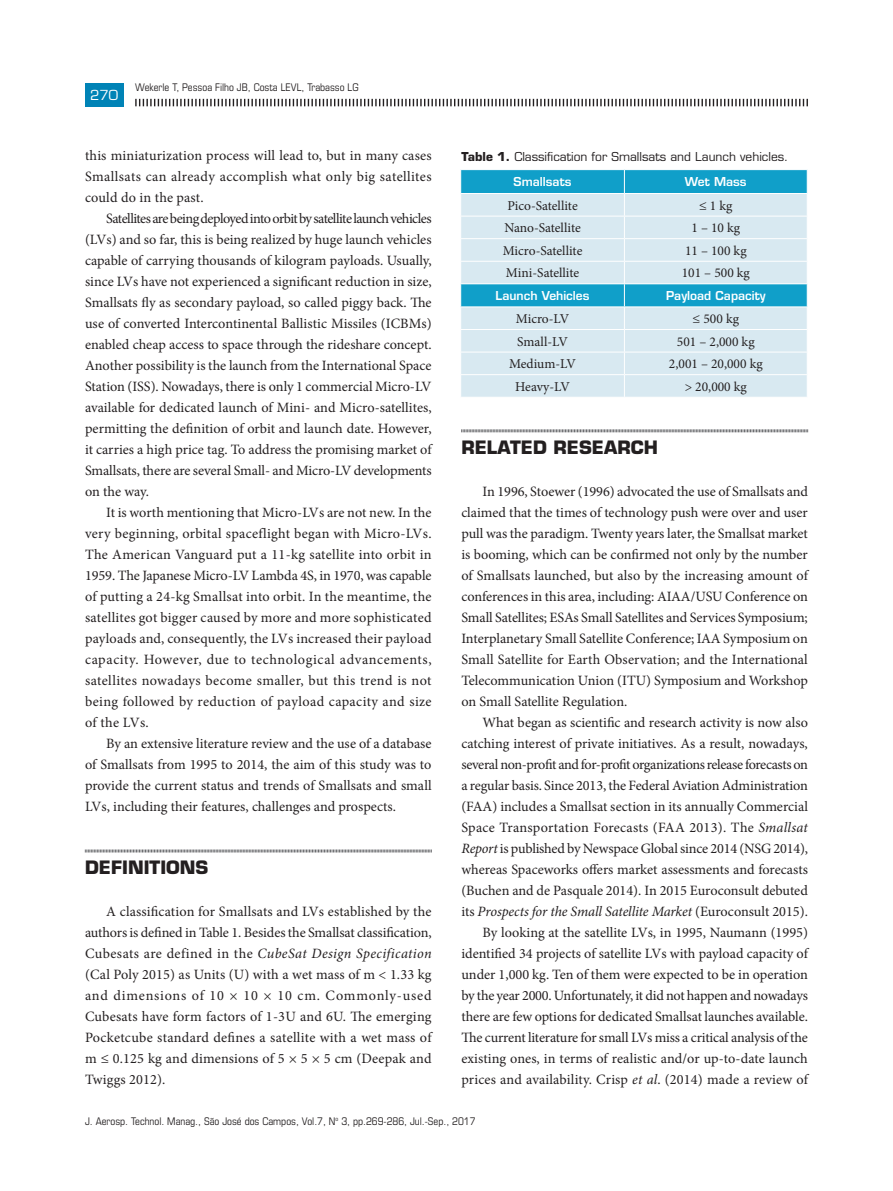
<style>
.page{position:relative;width:893px;height:1191px;background:#fff}
.page>*{position:absolute;margin:0;border:0;box-sizing:border-box;transform-origin:0 0}
.t1{font:700 18px "Eurostile LT Std";color:#231f20}
.t2{font:14.25px/21px "Minion Pro";letter-spacing:-.005em;color:#231f20;text-align:justify}
.t3{font:13.5px "Minion Pro";color:#231f20}
.t4{font:13.5px "Eurostile LT Std";color:#fff}
.t5{font:12px "Eurostile LT Std";color:#231f20}
.t6{font:600 12px "Eurostile LT Std";color:#fff}
.t7{font:condensed 10.5px "Eurostile LT Std";color:#231f20}
.s1{font-style:italic}
.s2{font-weight:700}
</style>
<div class="page">
<svg style="left:135px;top:99px;width:673px;height:7px"></svg>
<div style="left:85px;top:83px;width:38px;height:23px;background:#0083b6"></div>
<svg style="left:85px;top:849px;width:347px;height:4px"></svg>
<svg style="left:461px;top:429px;width:347px;height:4px"></svg>
<div style="left:461px;top:170px;width:346px;height:23px;background:#109fc9"></div>
<svg style="left:461px;top:194px;width:346px;height:203px;background:#c2e1ec"></svg>
<hr style="left:460px;top:216px;width:164px;height:1px;background:#fff">
<hr style="left:624px;top:216px;width:184px;height:1px;background:#fff">
<hr style="left:460px;top:238px;width:164px;height:1px;background:#fff">
<hr style="left:624px;top:238px;width:184px;height:1px;background:#fff">
<hr style="left:460px;top:261px;width:164px;height:1px;background:#fff">
<hr style="left:624px;top:261px;width:184px;height:1px;background:#fff">
<hr style="left:460px;top:283px;width:164px;height:1px;background:#fff">
<hr style="left:624px;top:283px;width:184px;height:1px;background:#fff">
<hr style="left:460px;top:306px;width:164px;height:1px;background:#fff">
<hr style="left:624px;top:306px;width:184px;height:1px;background:#fff">
<hr style="left:460px;top:329px;width:164px;height:1px;background:#fff">
<hr style="left:624px;top:329px;width:184px;height:1px;background:#fff">
<hr style="left:460px;top:352px;width:164px;height:1px;background:#fff">
<hr style="left:624px;top:352px;width:184px;height:1px;background:#fff">
<hr style="left:460px;top:374px;width:164px;height:1px;background:#fff">
<svg style="left:460px;top:170px;width:1px;height:137px"></svg>
<hr style="left:624px;top:374px;width:184px;height:1px;background:#fff">
<svg style="left:624px;top:170px;width:1px;height:227px"></svg>
<svg style="left:807px;top:170px;width:1px;height:137px"></svg>
<p class="t4" style="left:90px;top:86px;width:29px">270</p>
<p class="t7" style="left:135px;top:81px;width:225px">Wekerle T, Pessoa Filho JB, Costa LEVL, Trabasso LG</p>
<p class="t2" style="left:85px;top:144px;width:348px">this miniaturization process will lead to, but in many cases Smallsats can already accomplish what only big satellites could do in the past.</p>
<p class="t2" style="left:85px;top:207px;width:348px;text-indent:21px">Satellites are being deployed into orbit by satellite launch vehicles (LVs) and so far, this is being realized by huge launch vehicles capable of carrying thousands of kilogram payloads. Usually, since LVs have not experienced a significant reduction in size, Smallsats fly as secondary payload, so called piggy back. The use of converted Intercontinental Ballistic Missiles (ICBMs) enabled cheap access to space through the rideshare concept.<br>Another possibility is the launch from the International Space Station (ISS). Nowadays, there is only 1 commercial Micro-LV available for dedicated launch of Mini- and Micro-satellites, permitting the definition of orbit and launch date. However, it carries a high price tag. To address the promising market of Smallsats, there are several Small- and Micro-LV developments on the way.</p>
<p class="t2" style="left:85px;top:502px;width:348px;text-indent:21px">It is worth mentioning that Micro-LVs are not new. In the very beginning, orbital spaceflight began with Micro-LVs.<br>The American Vanguard put a 11-kg satellite into orbit in 1959. The Japanese Micro-LV Lambda 4S, in 1970, was capable of putting a 24-kg Smallsat into orbit. In the meantime, the satellites got bigger caused by more and more sophisticated payloads and, consequently, the LVs increased their payload capacity. However, due to technological advancements, satellites nowadays become smaller, but this trend is not being followed by reduction of payload capacity and size of the LVs.</p>
<p class="t2" style="left:85px;top:733px;width:348px;text-indent:21px">By an extensive literature review and the use of a database of Smallsats from 1995 to 2014, the aim of this study was to provide the current status and trends of Smallsats and small LVs, including their features, challenges and prospects.</p>
<p class="t1" style="left:85px;top:856px;width:125px">DEFINITIONS</p>
<p class="t2" style="left:85px;top:900px;width:348px;text-indent:21px">A classification for Smallsats and LVs established by the authors is defined in Table 1. Besides the Smallsat classification, Cubesats are defined in the <span class="s1">CubeSat Design Specification </span>(Cal Poly 2015) as Units (U) with a wet mass of m &lt; 1.33 kg and dimensions of 10 × 10 × 10 cm. Commonly-used Cubesats have form factors of 1-3U and 6U. The emerging Pocketcube standard defines a satellite with a wet mass of m ≤ 0.125 kg and dimensions of 5 × 5 × 5 cm (Deepak and Twiggs 2012).</p>
<p class="t5" style="left:461px;top:149px;width:329px"><span class="s2">TABLE 1.</span> Classification for Smallsats and Launch vehicles.</p>
<p class="t6" style="left:514px;top:174px;width:59px">Smallsats</p>
<p class="t6" style="left:685px;top:174px;width:63px">Wet Mass</p>
<p class="t3" style="left:507px;top:196px;width:72px">Pico-Satellite</p>
<p class="t3" style="left:699px;top:196px;width:35px">≤ 1 kg</p>
<p class="t3" style="left:504px;top:219px;width:78px">Nano-Satellite</p>
<p class="t3" style="left:691px;top:219px;width:50px">1 – 10 kg</p>
<p class="t3" style="left:503px;top:241px;width:81px">Micro-Satellite</p>
<p class="t3" style="left:685px;top:241px;width:63px">11 – 100 kg</p>
<p class="t3" style="left:506px;top:264px;width:75px">Mini-Satellite</p>
<p class="t3" style="left:682px;top:264px;width:70px">101 – 500 kg</p>
<p class="t6" style="left:496px;top:288px;width:95px">Launch Vehicles</p>
<p class="t6" style="left:666px;top:288px;width:101px">Payload Capacity</p>
<p class="t3" style="left:516px;top:310px;width:55px">Micro-LV</p>
<p class="t3" style="left:693px;top:310px;width:48px">≤ 500 kg</p>
<p class="t3" style="left:517px;top:332px;width:52px">Small-LV</p>
<p class="t3" style="left:677px;top:332px;width:79px">501 – 2,000 kg</p>
<p class="t3" style="left:509px;top:355px;width:68px">Medium-LV</p>
<p class="t3" style="left:669px;top:355px;width:95px">2,001 – 20,000 kg</p>
<p class="t3" style="left:515px;top:377px;width:56px">Heavy-LV</p>
<p class="t3" style="left:685px;top:377px;width:64px">&gt; 20,000 kg</p>
<p class="t1" style="left:461px;top:436px;width:106px">RELATED RESEARC</p>
<p class="t1" style="left:644px;top:436px;width:16px">H</p>
<p class="t2" style="left:461px;top:480px;width:348px;text-indent:21px">In 1996, Stoewer (1996) advocated the use of Smallsats and claimed that the times of technology push were over and user pull was the paradigm. Twenty years later, the Smallsat market is booming, which can be confirmed not only by the number of Smallsats launched, but also by the increasing amount of conferences in this area, including: AIAA/USU Conference on Small Satellites; ESAs Small Satellites and Services Symposium; Interplanetary Small Satellite Conference; IAA Symposium on Small Satellite for Earth Observation; and the International Telecommunication Union (ITU) Symposium and Workshop on Small Satellite Regulation.</p>
<p class="t2" style="left:461px;top:712px;width:348px;text-align:right">What began as scientific and research activity is now also catching interest of private initiatives. As a result, nowadays, several non-profit and for-profit organizations release forecasts on a regular basis. Since 2013, the Federal Aviation Administration (FAA) includes a Smallsat section in its annually Commercial Space Transportation Forecasts (FAA 2013). The <span class="s1">Smallsat Report</span> is published by Newspace Global since 2014 (NSG 2014), whereas Spaceworks offers market assessments and forecasts (Buchen and de Pasquale 2014). In 2015 Euroconsult debuted its <span class="s1">Prospects for the Small Satellite Market</span> (Euroconsult 2015).<br>By looking at the satellite LVs, in 1995, Naumann (1995) identified 34 projects of satellite LVs with payload capacity of under 1,000 kg. Ten of them were expected to be in operation by the year 2000. Unfortunately, it did not happen and nowadays there are few options for dedicated Smallsat launches available.<br>The current literature for small LVs miss a critical analysis of the existing ones, in terms of realistic and/or up-to-date launch prices and availability. Crisp <span class="s1">et al</span>. (2014) made a review of</p>
<p class="t7" style="left:85px;top:1114px;width:392px">J. Aerosp. Technol. Manag., São José dos Campos, Vol.7, N<sup>o</sup> 3, pp.269-286, Jul.-Sep., 2017</p>
</div>
